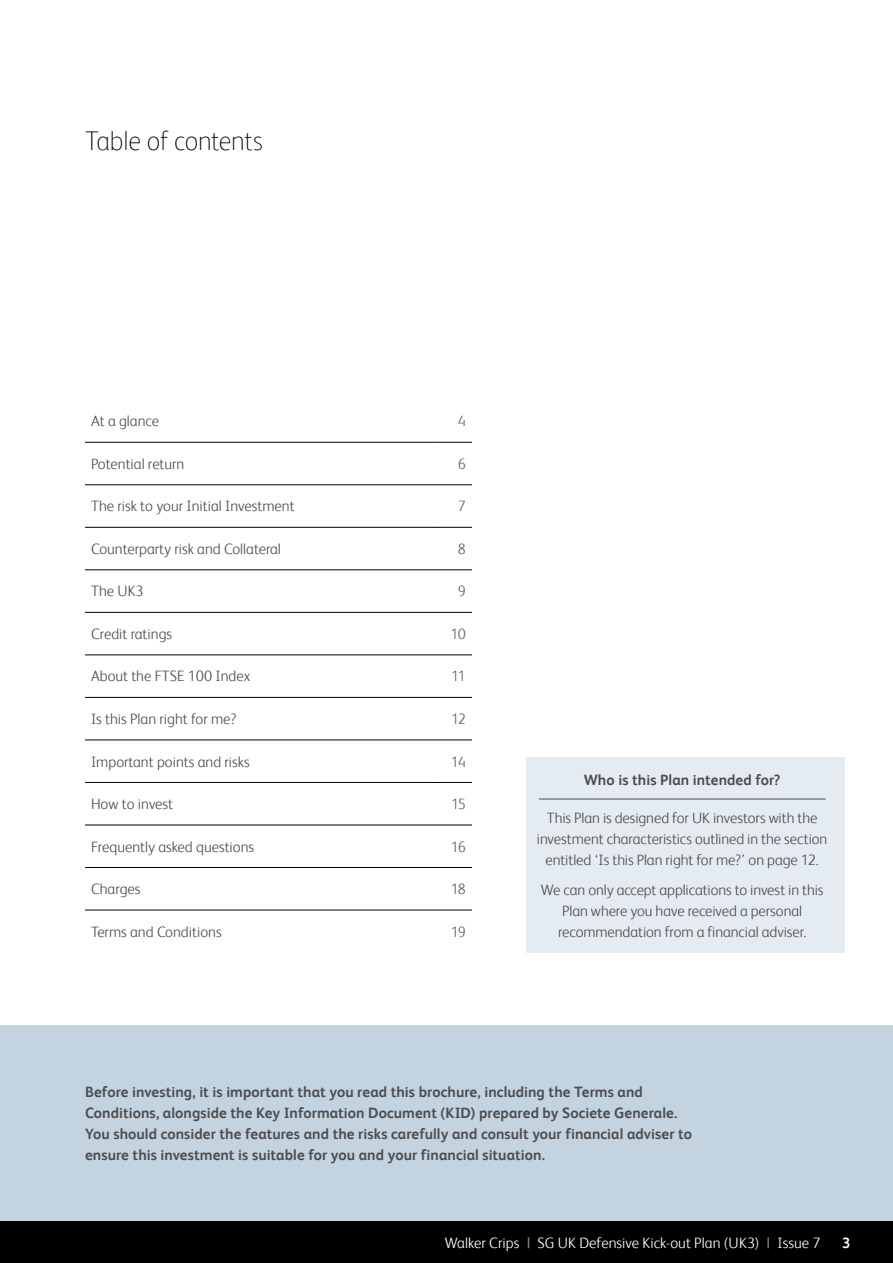
<style>
.page{position:relative;width:893px;height:1263px;background:#fff}
.page>*{position:absolute;margin:0;border:0;box-sizing:border-box;transform-origin:0 0}
.t1{font:100 27px "FS Albert";letter-spacing:-.015em;color:#000}
.t2{font:300 15px/21px "FS Albert";color:#4d4d4f;text-align:center}
.t3{font:700 15px/21px "FS Albert";letter-spacing:.005em;color:#4d4d4f}
.t4{font:300 15px "FS Albert";letter-spacing:.005em;color:#fff}
.t5{font:300 15px "FS Albert";letter-spacing:-.065em;color:#636466}
.t6{font:700 15px "FS Albert";color:#fff}
.s1{font-weight:400;color:#939598}
</style>
<div class="page">
<div style="left:0;top:1220px;width:893px;height:43px;background:#000"></div>
<hr style="left:438px;top:442px;width:34px;height:1px;background:#000">
<hr style="left:438px;top:484px;width:34px;height:1px;background:#000">
<hr style="left:438px;top:527px;width:34px;height:1px;background:#000">
<hr style="left:438px;top:570px;width:34px;height:1px;background:#000">
<hr style="left:438px;top:612px;width:34px;height:1px;background:#000">
<hr style="left:438px;top:655px;width:34px;height:1px;background:#000">
<hr style="left:438px;top:697px;width:34px;height:1px;background:#000">
<hr style="left:438px;top:740px;width:34px;height:1px;background:#000">
<hr style="left:438px;top:782px;width:34px;height:1px;background:#000">
<hr style="left:438px;top:825px;width:34px;height:1px;background:#000">
<hr style="left:438px;top:867px;width:34px;height:1px;background:#000">
<hr style="left:438px;top:910px;width:34px;height:1px;background:#000">
<hr style="left:85px;top:442px;width:353px;height:1px;background:#000">
<hr style="left:85px;top:484px;width:353px;height:1px;background:#000">
<hr style="left:85px;top:527px;width:353px;height:1px;background:#000">
<hr style="left:85px;top:570px;width:353px;height:1px;background:#000">
<hr style="left:85px;top:612px;width:353px;height:1px;background:#000">
<hr style="left:85px;top:655px;width:353px;height:1px;background:#000">
<hr style="left:85px;top:697px;width:353px;height:1px;background:#000">
<hr style="left:85px;top:740px;width:353px;height:1px;background:#000">
<hr style="left:85px;top:782px;width:353px;height:1px;background:#000">
<hr style="left:85px;top:825px;width:353px;height:1px;background:#000">
<hr style="left:85px;top:867px;width:353px;height:1px;background:#000">
<hr style="left:85px;top:910px;width:353px;height:1px;background:#000">
<div style="left:0;top:1025px;width:893px;height:195px;background:#c3d3df"></div>
<div style="left:526px;top:757px;width:318px;height:195px;background:#e4ebf1"></div>
<hr style="left:539px;top:799px;width:286px;height:1px;background:#4d4d4f">
<h1 class="t1" style="left:85px;top:126px;width:179px">Table of contents</h1>
<p class="t2" style="left:91px;top:411px;width:70px">At a glance</p>
<p class="t5" style="left:458px;top:412px;width:10px">4</p>
<p class="t2" style="left:91px;top:453px;width:95px">Potential return</p>
<p class="t5" style="left:458px;top:455px;width:10px">6</p>
<p class="t2" style="left:91px;top:496px;width:205px">The risk to your Initial Investment</p>
<p class="t5" style="left:458px;top:498px;width:10px">7</p>
<p class="t2" style="left:91px;top:538px;width:191px">Counterparty risk and Collateral</p>
<p class="t5" style="left:458px;top:540px;width:10px">8</p>
<p class="t2" style="left:91px;top:581px;width:54px">The UK3</p>
<p class="t5" style="left:458px;top:583px;width:10px">9</p>
<p class="t2" style="left:91px;top:623px;width:83px">Credit ratings</p>
<p class="t5" style="left:451px;top:625px;width:17px">10</p>
<p class="t2" style="left:91px;top:666px;width:161px">About the FTSE 100 Index</p>
<p class="t5" style="left:451px;top:668px;width:16px">11</p>
<p class="t2" style="left:91px;top:708px;width:147px">Is this Plan right for me?</p>
<p class="t5" style="left:451px;top:710px;width:16px">12</p>
<p class="t2" style="left:91px;top:751px;width:160px">Important points and risks</p>
<p class="t5" style="left:451px;top:753px;width:17px">14</p>
<p class="t2" style="left:91px;top:793px;width:84px">How to invest</p>
<p class="t5" style="left:451px;top:795px;width:16px">15</p>
<p class="t2" style="left:91px;top:836px;width:165px">Frequently asked questions</p>
<p class="t5" style="left:451px;top:838px;width:17px">16</p>
<p class="t2" style="left:91px;top:878px;width:51px">Charges</p>
<p class="t5" style="left:451px;top:880px;width:17px">18</p>
<p class="t2" style="left:91px;top:921px;width:132px">Terms and Conditions</p>
<p class="t5" style="left:451px;top:923px;width:17px">19</p>
<p class="t3" style="left:584px;top:769px;width:198px">Who is this Plan intended for?</p>
<p class="t2" style="left:537px;top:808px;width:292px">This Plan is designed for UK investors with the investment characteristics outlined in the section entitled ‘Is this Plan right for me?’ on page 12.</p>
<p class="t2" style="left:541px;top:879px;width:284px">We can only accept applications to invest in this<br>Plan where you have received a personal recommendation from a financial adviser.</p>
<p class="t3" style="left:85px;top:1081px;width:609px">Before investing, it is important that you read this brochure, including the Terms and Conditions, alongside the Key Information Document (KID) prepared by Societe Generale.<br>You should consider the features and the risks carefully and consult your financial adviser to ensure this investment is suitable for you and your financial situation.</p>
<p class="t4" style="left:445px;top:1234px;width:377px">Walker Crips <span class="s1">|</span> SG UK Defensive Kick-out Plan (UK3) <span class="s1">|</span> Issue 7</p>
<p class="t6" style="left:842px;top:1234px;width:10px">3</p>
</div>
